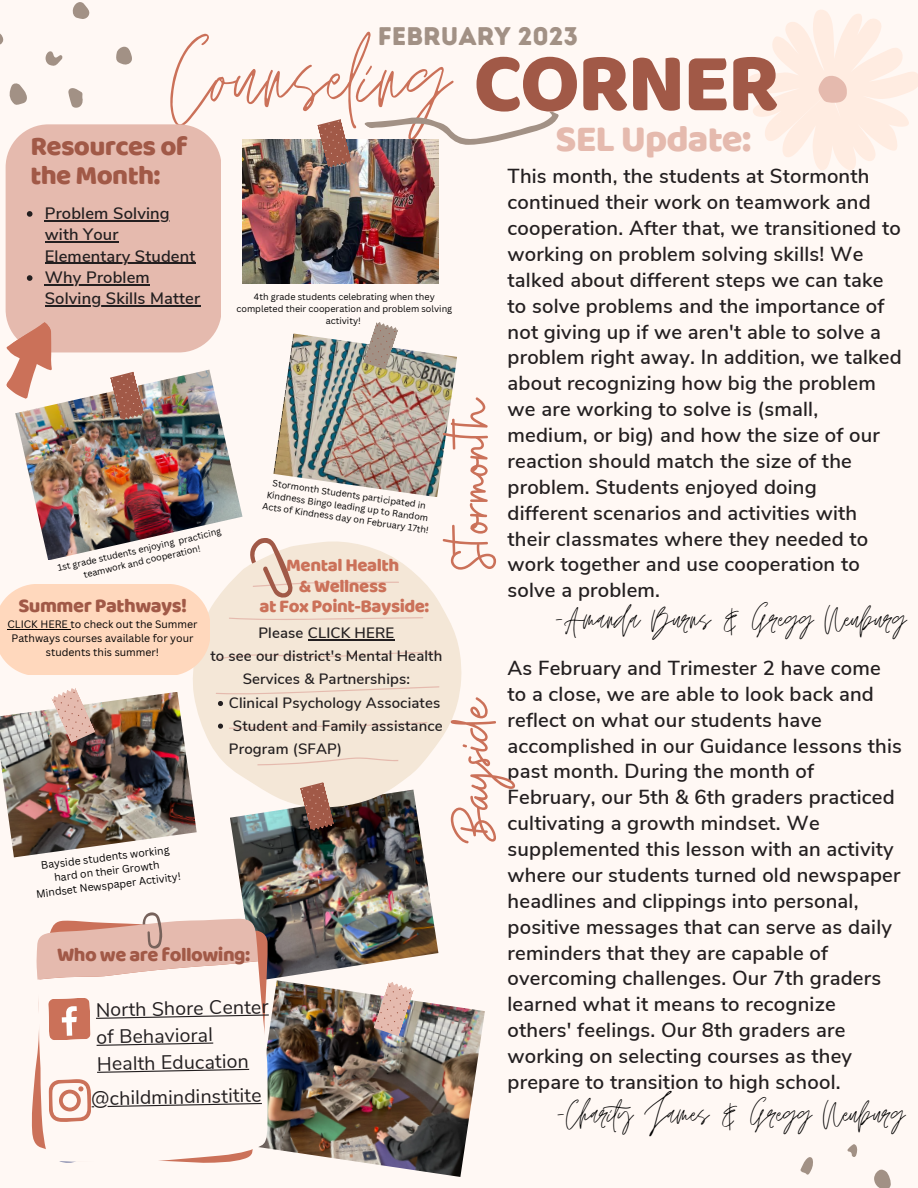
<style>
.page{position:relative;width:918px;height:1188px;background:#fff8f4}
.page>*{position:absolute;margin:0;border:0;box-sizing:border-box;transform-origin:0 0}
.t1{font:137.85px "Jonathan";color:#cb7159}
.t2{font:85.2px "Baloo Bhai";letter-spacing:-.025em;color:#a15947}
.t3{font:63px "Buffalo";color:#cb7159}
.t4{font:45px "Jonathan";color:#000}
.t5{font:38.1px "Baloo Bhai";letter-spacing:-.025em;color:#e5baae}
.t6{font:27.6px/29.2px "Baloo Bhai";letter-spacing:-.025em;color:#a15947}
.t7{font:25.5px "Intro Rust Base";color:#a29185}
.t8{font:600 20.25px/25.8px "Nunito Sans";letter-spacing:.01em;color:#231f20}
.t9{font:20.1px "Baloo Bhai";letter-spacing:-.025em;color:#a15947}
.t10{font:19.5px/27px "Nunito Sans";color:#231f20}
.t11{font:18.6px/20.2px "Baloo Bhai";letter-spacing:-.025em;color:#cb7159;text-align:center}
.t12{font:600 16.5px/21.3px "Nunito Sans";letter-spacing:.01em;color:#231f20}
.t13{font:600 15px/22.6px "Nunito Sans";letter-spacing:.01em;color:#231f20}
.t14{font:10.5px/14px "Canva Sans";color:#000;text-align:center}
.t15{font:9px/12px "Canva Sans";color:#000;text-align:center}
</style>
<div class="page">
<svg style="left:874px;top:1169px;width:17px;height:19px"></svg>
<svg style="left:800px;top:1157px;width:13px;height:18px"></svg>
<svg style="left:847px;top:1144px;width:11px;height:13px"></svg>
<svg style="left:9px;top:83px;width:18px;height:22px"></svg>
<svg style="left:116px;top:47px;width:16px;height:18px"></svg>
<svg style="left:68px;top:88px;width:15px;height:20px"></svg>
<svg style="left:72px;top:2px;width:18px;height:17px"></svg>
<svg style="left:46px;top:51px;width:17px;height:15px"></svg>
<svg style="left:0;top:33px;width:3px;height:12px"></svg>
<svg style="left:749px;top:10px;width:169px;height:160px"></svg>
<img style="left:230px;top:809px;width:208px;height:171px">
<img style="left:268px;top:980px;width:217px;height:197px">
<svg style="left:37px;top:961px;width:231px;height:188px"></svg>
<svg style="left:36px;top:911px;width:222px;height:69px"></svg>
<svg style="left:193px;top:606px;width:269px;height:203px;fill:#f4e7d7"></svg>
<svg style="left:216px;top:686px;width:224px;height:9px;background:#f1e1d1"></svg>
<svg style="left:229px;top:722px;width:199px;height:7px"></svg>
<svg style="left:257px;top:757px;width:141px;height:8px"></svg>
<svg style="left:364px;top:111px;width:195px;height:34px"></svg>
<div style="left:6px;top:124px;width:215px;height:228px;background:#e5baae"></div>
<svg style="left:6px;top:321px;width:70px;height:73px"></svg>
<img style="left:15px;top:370px;width:227px;height:168px">
<svg style="left:110px;top:372px;width:35px;height:49px;background:#a8786a"></svg>
<img style="left:273px;top:333px;width:184px;height:164px">
<svg style="left:363px;top:322px;width:36px;height:48px"></svg>
<img style="left:242px;top:139px;width:197px;height:144px">
<svg style="left:317px;top:119px;width:35px;height:50px"></svg>
<img style="left:0;top:692px;width:197px;height:165px">
<svg style="left:373px;top:981px;width:42px;height:56px"></svg>
<svg style="left:300px;top:782px;width:35px;height:50px;background:#96695b"></svg>
<svg style="left:218px;top:701px;width:5px;height:5px"></svg>
<svg style="left:218px;top:724px;width:5px;height:5px"></svg>
<svg style="left:27px;top:211px;width:5px;height:6px"></svg>
<hr style="left:45px;top:220px;width:125px;height:1px;background:#231f20">
<hr style="left:45px;top:241px;width:74px;height:2px;background:#231f20">
<hr style="left:45px;top:263px;width:150px;height:1px;background:#231f20">
<svg style="left:27px;top:275px;width:5px;height:6px"></svg>
<hr style="left:45px;top:284px;width:105px;height:1px;background:#231f20">
<hr style="left:45px;top:306px;width:155px;height:1px;background:#231f20">
<svg style="left:51px;top:688px;width:45px;height:55px"></svg>
<svg style="left:0;top:538px;width:441px;height:136px"></svg>
<svg style="left:48px;top:998px;width:221px;height:48px"></svg>
<svg style="left:31px;top:1069px;width:231px;height:94px"></svg>
<p class="t7" style="left:378px;top:20px;width:202px">FEBRUARY 2023</p>
<h1 class="t1" style="left:170px;top:1px;width:282px">Counseling</h1>
<h2 class="t2" style="left:474px;top:31px;width:308px">CORNER</h2>
<h3 class="t6" style="left:30px;top:131px;width:159px">Resources of the Month:</h3>
<h3 class="t5" style="left:556px;top:115px;width:198px">SEL Update:</h3>
<p class="t8" style="left:508px;top:164px;width:396px">This month, the students at Stormonth continued their work on teamwork and cooperation. After that, we transitioned to working on problem solving skills! We talked about different steps we can take to solve problems and the importance of not giving up if we aren't able to solve a problem right away. In addition, we talked about recognizing how big the problem we are working to solve is (small, medium, or big) and how the size of our reaction should match the size of the problem. Students enjoyed doing different scenarios and activities with their classmates where they needed to work together and use cooperation to solve a problem.</p>
<p class="t12" style="left:45px;top:203px;width:157px">Problem Solving with Your<br>Elementary Student<br>Why Problem<br>Solving Skills Matter</p>
<p class="t15" style="left:237px;top:290px;width:217px">4th grade students celebrating when they completed their cooperation and problem solving activity!</p>
<h3 class="t3" style="left:433px;top:570px;width:174px;rotate:-90deg">Stormonth</h3>
<p class="t15" style="left:267px;top:476px;width:170px;rotate:8deg">Stormonth Students participated in<br>Kindness Bingo leading up to Random<br>Acts of Kindness day on February 17th!</p>
<p class="t15" style="left:56px;top:562px;width:169px;rotate:-13deg">1st grade students enjoying practicing teamwork and cooperation!</p>
<p class="t11" style="left:259px;top:555px;width:172px">Mental Health<br>&amp; Wellness<br>at Fox Point-Bayside:</p>
<p class="t9" style="left:18px;top:593px;width:170px">Summer Pathways!</p>
<p class="t14" style="left:7px;top:617px;width:192px">CLICK HERE to check out the Summer<br>Pathways courses available for your students this summer!</p>
<h3 class="t4" style="left:554px;top:594px;width:354px">-Amanda Burns &amp; Gregg Neuburg</h3>
<p class="t13" style="left:210px;top:622px;width:233px;text-align:center">Please CLICK HERE<br>to see our district's Mental Health<br>Services &amp; Partnerships:</p>
<p class="t8" style="left:508px;top:655px;width:396px">As February and Trimester 2 have come to a close, we are able to look back and reflect on what our students have accomplished in our Guidance lessons this past month. During the month of February, our 5th &amp; 6th graders practiced cultivating a growth mindset. We supplemented this lesson with an activity where our students turned old newspaper headlines and clippings into personal, positive messages that can serve as daily reminders that they are capable of overcoming challenges. Our 7th graders learned what it means to recognize others' feelings. Our 8th graders are working on selecting courses as they prepare to transition to high school.</p>
<h3 class="t3" style="left:433px;top:843px;width:148px;rotate:-90deg">Bayside</h3>
<p class="t13" style="left:229px;top:692px;width:215px">Clinical Psychology Associates<br>Student and Family assistance<br>Program (SFAP)</p>
<p class="t14" style="left:32px;top:859px;width:147px;rotate:-7deg">Bayside students working hard on their Growth<br>Mindset Newspaper Activity!</p>
<p class="t9" style="left:57px;top:943px;width:195px">Who we are following:</p>
<p class="t10" style="left:96px;top:997px;width:174px;rotate:-1deg">North Shore Center of Behavioral<br>Health Education</p>
<p class="t10" style="left:91px;top:1085px;width:172px;rotate:-1deg">@childmindinstitite</p>
<h3 class="t4" style="left:556px;top:1089px;width:351px">-Charity James &amp; Gregg Neuburg</h3>
</div>
